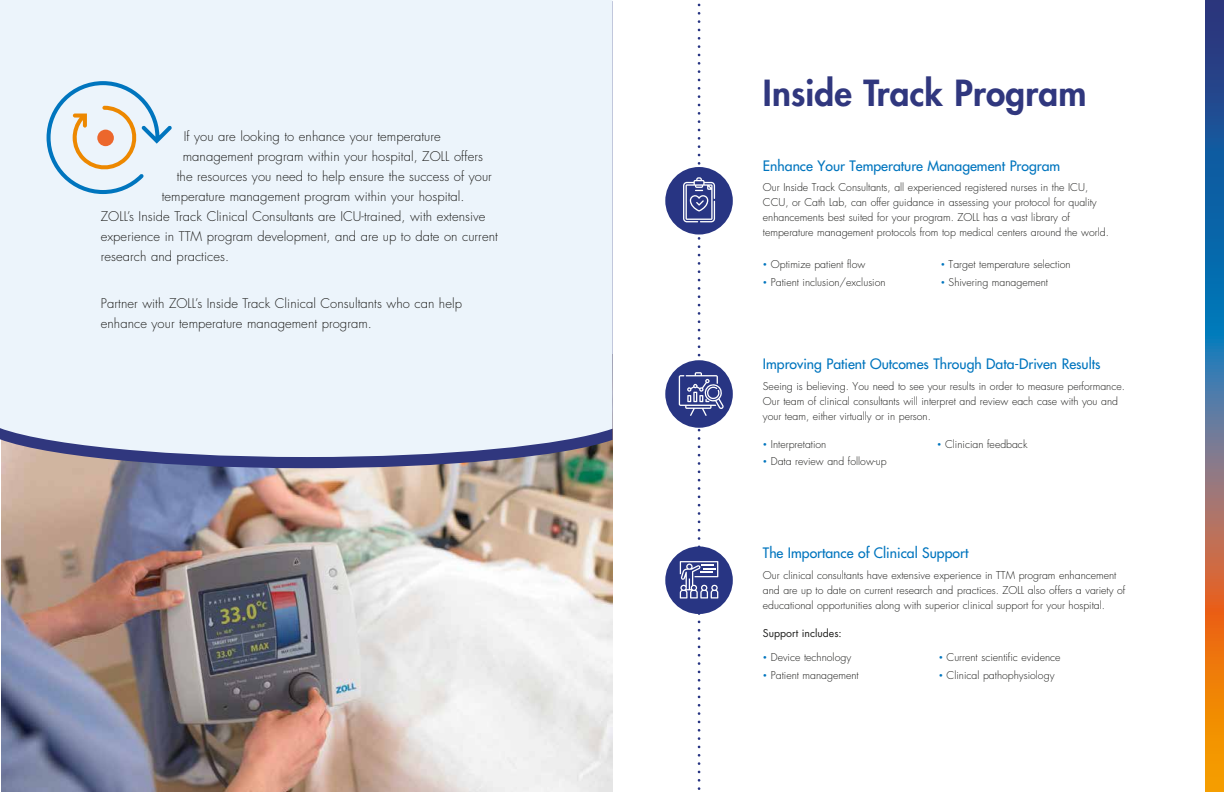
<style>
.page{position:relative;width:1224px;height:792px;background:#fff}
.page>*{position:absolute;margin:0;border:0;box-sizing:border-box;transform-origin:0 0}
.t1{font:800 35px "Futura Std";letter-spacing:.005em;color:#30377e}
.t2{font:500 14px "Futura Std";color:#0075be}
.t3{font:300 13px/20px "Futura Std";letter-spacing:.005em;color:#1d1d1b}
.t4{font:300 10.5px/15px "Futura Std";color:#1d1d1b}
.t5{font:10.5px "Futura Std";color:#1d1d1b}
.s1{font-size:7px;color:#0075be}
</style>
<div class="page">
<img style="left:1px;top:468px;width:611px;height:324px">
<img style="left:1px;top:457px;width:611px;height:11px">
<div style="left:0;top:0;width:612px;height:457px;background:#ecf4fb"></div>
<div style="left:665px;top:167px;width:68px;height:68px;background:#283583;border-radius:50%"></div>
<div style="left:665px;top:360px;width:68px;height:68px;background:#283583;border-radius:50%"></div>
<div style="left:665px;top:546px;width:68px;height:68px;background:#283583;border-radius:50%"></div>
<svg style="left:679px;top:3px;width:45px;height:786px"></svg>
<svg style="left:47px;top:81px;width:125px;height:113px;background:#d4e1e7"></svg>
<div style="left:97px;top:130px;width:17px;height:16px;background:#ec672c;border-radius:50%"></div>
<svg style="left:1205px;top:0;width:19px;height:792px;background:#6f6c6e"></svg>
<p class="t3" style="left:184px;top:127px;width:258px">If you are looking to enhance your temperature</p>
<p class="t3" style="left:183px;top:147px;width:302px">management program within your hospital, ZOLL offers</p>
<p class="t3" style="left:177px;top:167px;width:317px">the resources you need to help ensure the success of your</p>
<p class="t3" style="left:162px;top:187px;width:304px">temperature management program within your hospital.</p>
<p class="t3" style="left:101px;top:207px;width:386px">ZOLL’s Inside Track Clinical Consultants are ICU-trained, with extensive</p>
<p class="t3" style="left:101px;top:227px;width:399px">experience in TTM program development, and are up to date on current</p>
<p class="t3" style="left:101px;top:247px;width:130px">research and practices.</p>
<p class="t3" style="left:101px;top:294px;width:363px">Partner with ZOLL’s Inside Track Clinical Consultants who can help enhance your temperature management program.</p>
<h1 class="t1" style="left:763px;top:76px;width:325px">Inside Track Program</h1>
<h2 class="t2" style="left:763px;top:158px;width:299px">Enhance Your Temperature Management Program</h2>
<p class="t4" style="left:763px;top:181px;width:348px">Our Inside Track Consultants, all experienced registered nurses in the ICU, CCU, or Cath Lab, can offer guidance in assessing your protocol for quality enhancements best suited for your program. ZOLL has a vast library of temperature management protocols from top medical centers around the world.</p>
<p class="t4" style="left:763px;top:257px;width:104px"><span class="s1">•</span> Optimize patient flow</p>
<p class="t4" style="left:763px;top:275px;width:124px"><span class="s1">•</span> Patient inclusion/exclusion</p>
<p class="t4" style="left:941px;top:257px;width:132px"><span class="s1">•</span> Target temperature selection</p>
<p class="t4" style="left:941px;top:275px;width:109px"><span class="s1">•</span> Shivering management</p>
<h2 class="t2" style="left:763px;top:357px;width:339px">Improving Patient Outcomes Through Data-Driven Results</h2>
<p class="t4" style="left:763px;top:379px;width:364px">Seeing is believing. You need to see your results in order to measure performance.<br>Our team of clinical consultants will interpret and review each case with you and your team, either virtually or in person.</p>
<p class="t4" style="left:763px;top:437px;width:65px"><span class="s1">•</span> Interpretation</p>
<p class="t4" style="left:763px;top:455px;width:125px"><span class="s1">•</span> Data review and follow-up</p>
<p class="t4" style="left:937px;top:437px;width:92px"><span class="s1">•</span> Clinician feedback</p>
<h2 class="t2" style="left:763px;top:546px;width:207px">The Importance of Clinical Support</h2>
<p class="t4" style="left:763px;top:568px;width:364px">Our clinical consultants have extensive experience in TTM program enhancement and are up to date on current research and practices. ZOLL also offers a variety of educational opportunities along with superior clinical support for your hospital.</p>
<p class="t5" style="left:763px;top:629px;width:80px">Support includes:</p>
<p class="t4" style="left:763px;top:651px;width:90px"><span class="s1">•</span> Device technology</p>
<p class="t4" style="left:763px;top:669px;width:97px"><span class="s1">•</span> Patient management</p>
<p class="t4" style="left:939px;top:651px;width:123px"><span class="s1">•</span> Current scientific evidence</p>
<p class="t4" style="left:939px;top:669px;width:117px"><span class="s1">•</span> Clinical pathophysiology</p>
</div>
